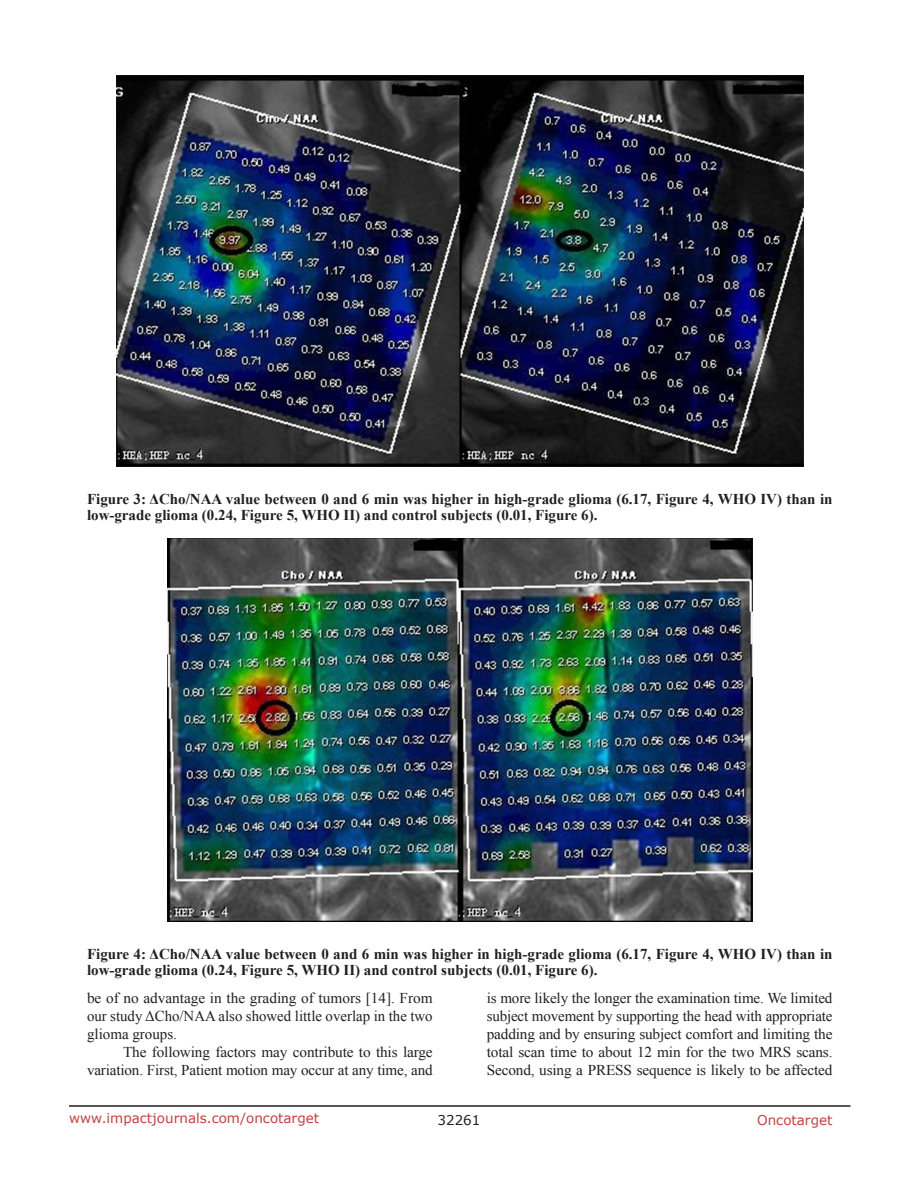
<style>
.page{position:relative;width:918px;height:1188px;background:#fff}
.page>*{position:absolute;margin:0;border:0;box-sizing:border-box;transform-origin:0 0}
.BodyText{font:15px/18px "Times New Roman";letter-spacing:-.01em;color:#231f20;text-align:justify}
.FigureText{font:700 15px/16.2px "Times New Roman";color:#231f20}
.t1{font:13.5px "Verdana";color:#c24141}
.t2{font:13.5px "Verdana";color:#231f20}
</style>
<div class="page">
<hr style="left:69px;top:1105px;width:781px;height:2px;background:#231f20">
<img style="left:116px;top:75px;width:687px;height:392px">
<img style="left:167px;top:538px;width:585px;height:383px">
<p class="FigureText" style="left:87px;top:491px;width:747px">Figure 3: ΔCho/NAA value between 0 and 6 min was higher in high-grade glioma (6.17, Figure 4, WHO IV) than in low-grade glioma (0.24, Figure 5, WHO II) and control subjects (0.01, Figure 6).</p>
<p class="FigureText" style="left:87px;top:945px;width:747px">Figure 4: ΔCho/NAA value between 0 and 6 min was higher in high-grade glioma (6.17, Figure 4, WHO IV) than in low-grade glioma (0.24, Figure 5, WHO II) and control subjects (0.01, Figure 6).</p>
<p class="BodyText" style="left:87px;top:989px;width:347px">be of no advantage in the grading of tumors [14]. From our study ΔCho/NAA also showed little overlap in the two glioma groups.</p>
<p class="BodyText" style="left:87px;top:1043px;width:347px;text-align:right">The following factors may contribute to this large variation. First, Patient motion may occur at any time, and</p>
<p class="BodyText" style="left:487px;top:989px;width:347px">is more likely the longer the examination time. We limited subject movement by supporting the head with appropriate padding and by ensuring subject comfort and limiting the total scan time to about 12 min for the two MRS scans.<br>Second, using a PRESS sequence is likely to be affected</p>
<p class="t1" style="left:69px;top:1109px;width:252px">www.impactjournals.com/oncotarget</p>
<p class="t2" style="left:438px;top:1111px;width:44px">32261</p>
<p class="t1" style="left:757px;top:1111px;width:77px">Oncotarget</p>
</div>
